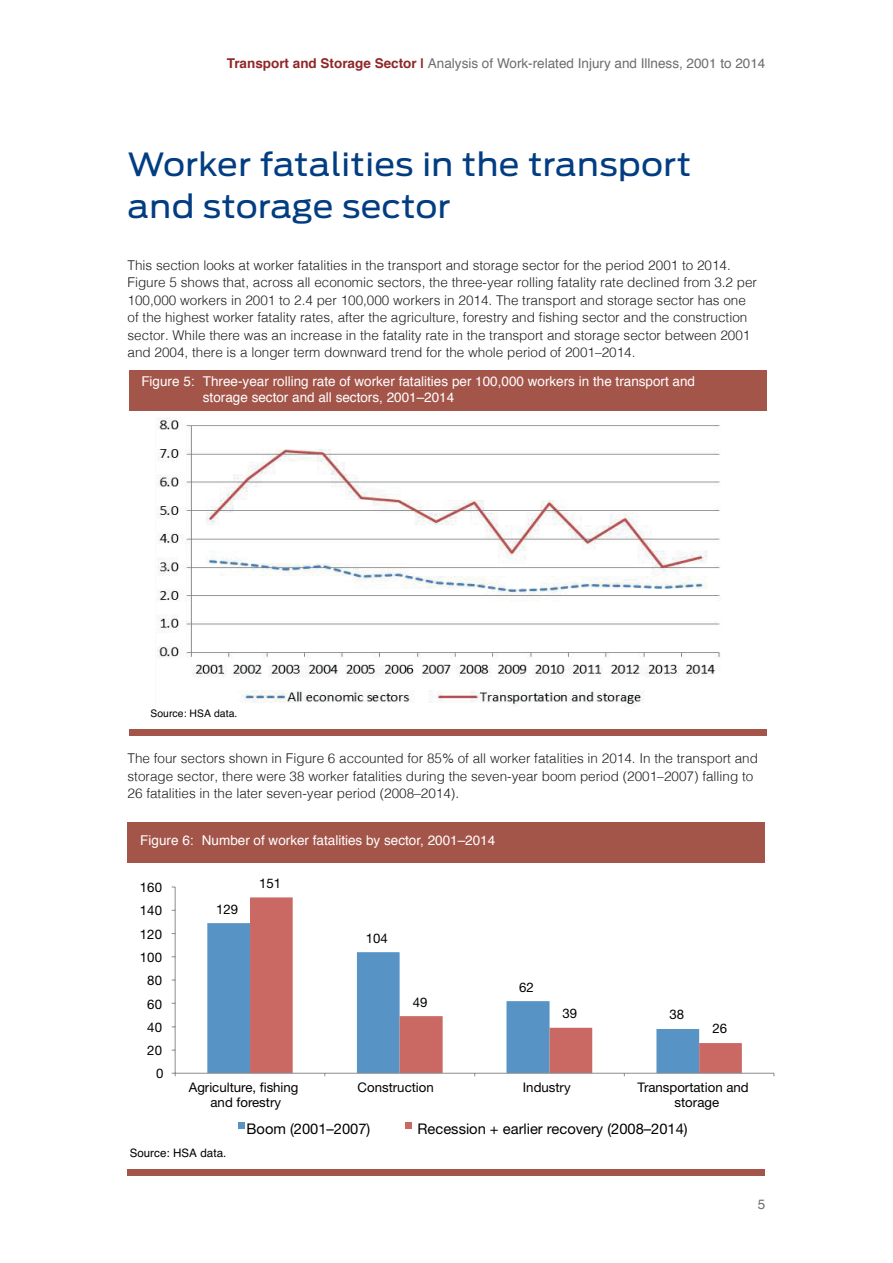
<style>
.page{position:relative;width:893px;height:1263px;background:#fff}
.page>*{position:absolute;margin:0;border:0;box-sizing:border-box;transform-origin:0 0}
.t1{font:31.8px/41.4px "Ford Antenna";letter-spacing:.01em;color:#023d82;scale:1.09 1}
.t2{font:14.7px "Helvetica Neue";color:#000001}
.t3{font:300 13.5px/17.4px "Helvetica";color:#231f20}
.t4{font:13.5px/16.2px "Helvetica";color:#fff}
.t5{font:13.5px "Helvetica";color:#6c6d70}
.t6{font:13.2px/15.3px "Helvetica Neue";color:#000001;text-align:center}
.t7{font:11.7px "Helvetica";letter-spacing:.005em;color:#000001}
.t8{font:10.5px "Helvetica";letter-spacing:.005em;color:#000001}
.s1{font-weight:700;color:#902729}
</style>
<div class="page">
<div style="left:129px;top:729px;width:637px;height:7px;background:#a4554a"></div>
<img style="left:157px;top:417px;width:564px;height:290px">
<div style="left:128px;top:822px;width:637px;height:41px;background:#a4554a"></div>
<div style="left:128px;top:1169px;width:637px;height:7px;background:#a4554a"></div>
<div style="left:207px;top:923px;width:43px;height:150px;background:#5893c6"></div>
<svg style="left:250px;top:897px;width:492px;height:176px"></svg>
<hr style="left:175px;top:887px;width:1px;height:186px;background:#8d9091">
<hr style="left:175px;top:1073px;width:599px;height:1px;background:#8d9091">
<svg style="left:238px;top:1123px;width:6px;height:6px"></svg>
<svg style="left:405px;top:1123px;width:6px;height:6px"></svg>
<div style="left:129px;top:370px;width:637px;height:41px;background:#a4554a"></div>
<p class="t5" style="left:227px;top:52px;width:540px"><span class="s1">Transport and Storage Sector |</span> Analysis of Work-related Injury and Illness, 2001 to 2014</p>
<h1 class="t1" style="left:128px;top:141px;width:519px">Worker fatalities in the transport and storage sector</h1>
<p class="t3" style="left:128px;top:256px;width:631px">This section looks at worker fatalities in the transport and storage sector for the period 2001 to 2014.<br>Figure 5 shows that, across all economic sectors, the three-year rolling fatality rate declined from 3.2 per 100,000 workers in 2001 to 2.4 per 100,000 workers in 2014. The transport and storage sector has one of the highest worker fatality rates, after the agriculture, forestry and fishing sector and the construction sector. While there was an increase in the fatality rate in the transport and storage sector between 2001 and 2004, there is a longer term downward trend for the whole period of 2001–2014.</p>
<p class="t4" style="left:203px;top:373px;width:494px;text-indent:-62px">Figure 5: Three-year rolling rate of worker fatalities per 100,000 workers in the transport and storage sector and all sectors, 2001–2014</p>
<p class="t8" style="left:151px;top:705px;width:88px">Source: HSA data.</p>
<p class="t3" style="left:128px;top:749px;width:632px">The four sectors shown in Figure 6 accounted for 85% of all worker fatalities in 2014. In the transport and storage sector, there were 38 worker fatalities during the seven-year boom period (2001–2007) falling to<br>26 fatalities in the later seven-year period (2008–2014).</p>
<p class="t4" style="left:140px;top:832px;width:356px">Figure 6: Number of worker fatalities by sector, 2001–2014</p>
<p class="t6" style="left:140px;top:879px;width:24px">160</p>
<p class="t6" style="left:140px;top:903px;width:24px">140</p>
<p class="t6" style="left:140px;top:926px;width:24px">120</p>
<p class="t6" style="left:140px;top:949px;width:24px">100</p>
<p class="t6" style="left:147px;top:973px;width:16px">80</p>
<p class="t6" style="left:147px;top:996px;width:16px">60</p>
<p class="t6" style="left:147px;top:1019px;width:16px">40</p>
<p class="t6" style="left:147px;top:1042px;width:16px">20</p>
<p class="t6" style="left:156px;top:1066px;width:9px">0</p>
<p class="t6" style="left:216px;top:901px;width:24px">129</p>
<p class="t6" style="left:259px;top:875px;width:24px">151</p>
<p class="t6" style="left:366px;top:930px;width:24px">104</p>
<p class="t6" style="left:413px;top:994px;width:16px">49</p>
<p class="t6" style="left:519px;top:979px;width:16px">62</p>
<p class="t6" style="left:563px;top:1006px;width:16px">39</p>
<p class="t6" style="left:670px;top:1007px;width:16px">38</p>
<p class="t6" style="left:712px;top:1021px;width:16px">26</p>
<p class="t6" style="left:189px;top:1079px;width:111px">Agriculture, fishing and forestry</p>
<p class="t6" style="left:358px;top:1079px;width:78px">Construction</p>
<p class="t6" style="left:523px;top:1079px;width:49px">Industry</p>
<p class="t6" style="left:638px;top:1079px;width:113px">Transportation and storage</p>
<p class="t2" style="left:247px;top:1120px;width:125px">Boom (2001–2007)</p>
<p class="t2" style="left:418px;top:1120px;width:272px">Recession + earlier recovery (2008–2014)</p>
<p class="t7" style="left:130px;top:1144px;width:98px">Source: HSA data.</p>
<p class="t5" style="left:758px;top:1194px;width:9px">5</p>
</div>
